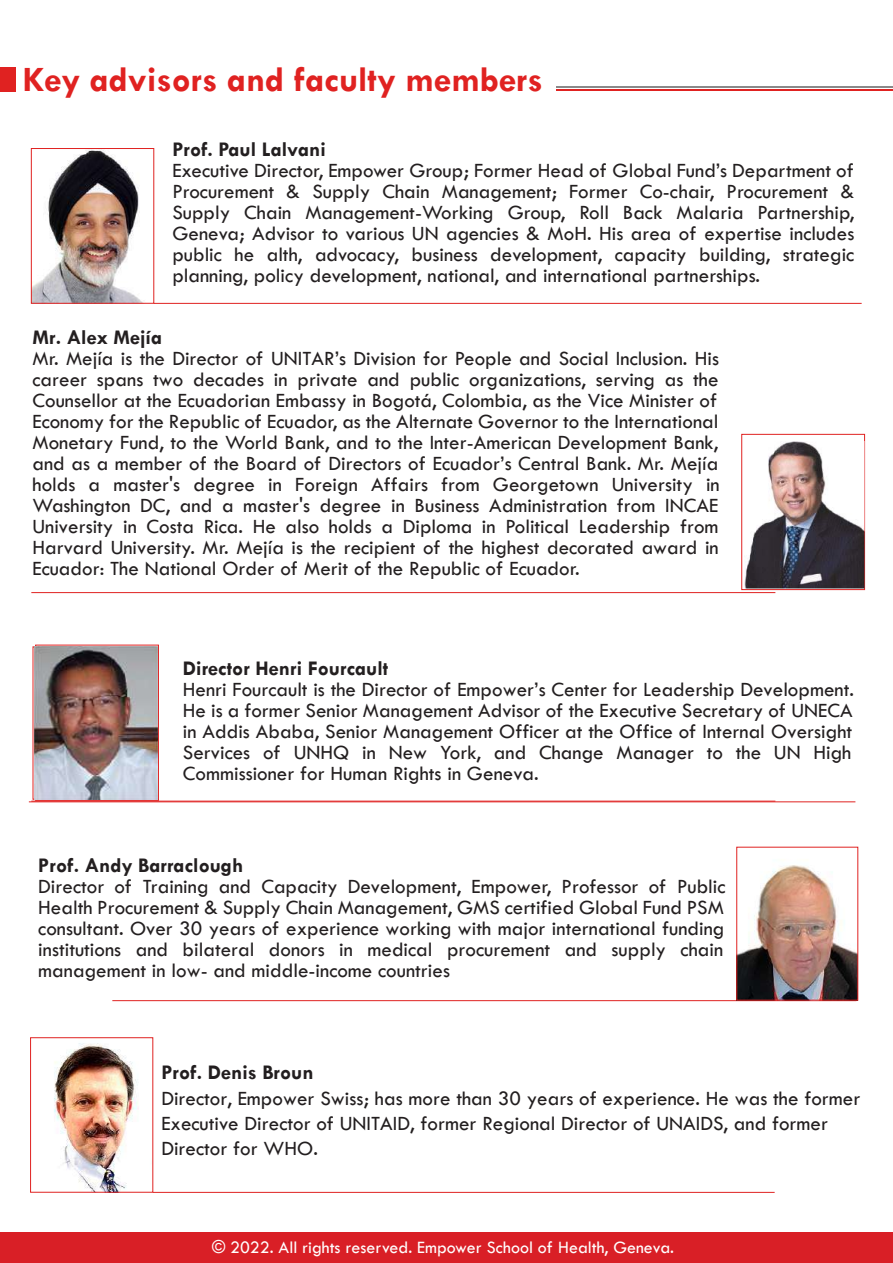
<style>
.page{position:relative;width:893px;height:1263px;background:#fff}
.page>*{position:absolute;margin:0;border:0;box-sizing:border-box;transform-origin:0 0}
.t1{font:700 36px "Tw Cen";color:#e02221}
.t2{font:21px/21px "Tw Cen";color:#231f20;text-align:justify}
.t3{font:21px/25.2px "Tw Cen";color:#221e1f}
.t4{font:700 21px "Tw Cen";color:#231f20}
.t5{font:700 21px "Tw Cen";color:#221e1f}
.t6{font:18px "Tw Cen";color:#fff}
</style>
<div class="page">
<div style="left:0;top:68px;width:15px;height:24px;background:#e02221"></div>
<div style="left:0;top:1233px;width:893px;height:30px;background:#d91f26"></div>
<hr style="left:556px;top:89px;width:337px;height:2px;background:#e02221">
<hr style="left:556px;top:86px;width:337px;height:2px;background:#8a898a">
<hr style="left:118px;top:303px;width:744px;height:1px;background:#e02221">
<hr style="left:112px;top:1000px;width:744px;height:1px;background:#e02221">
<hr style="left:31px;top:1192px;width:744px;height:1px;background:#e02221">
<img style="left:33px;top:150px;width:109px;height:152px">
<div style="left:31px;top:148px;width:123px;height:156px;border:1px solid #e02221"></div>
<img style="left:54px;top:1043px;width:85px;height:147px">
<div style="left:30px;top:1037px;width:123px;height:155px;border:1px solid #e02221"></div>
<img style="left:738px;top:865px;width:118px;height:133px">
<div style="left:736px;top:847px;width:122px;height:153px;border:1px solid #e02221"></div>
<div style="left:35px;top:645px;width:124px;height:156px;border:1px solid #e02221"></div>
<hr style="left:29px;top:801px;width:826px;height:1px;background:#e02221">
<img style="left:33px;top:646px;width:125px;height:154px">
<hr style="left:31px;top:592px;width:744px;height:1px;background:#e02221">
<div style="left:741px;top:434px;width:124px;height:156px;border:1px solid #e02221"></div>
<img style="left:744px;top:441px;width:121px;height:147px">
<h1 class="t1" style="left:22px;top:58px;width:522px">Key advisors and faculty members</h1>
<p class="t4" style="left:172px;top:137px;width:155px">Prof. Paul Lalvani</p>
<p class="t2" style="left:172px;top:160px;width:683px">Executive Director, Empower Group; Former Head of Global Fund’s Department of Procurement &amp; Supply Chain Management; Former Co-chair, Procurement &amp; Supply Chain Management-Working Group, Roll Back Malaria Partnership, Geneva; Advisor to various UN agencies &amp; MoH. His area of expertise includes public he alth, advocacy, business development, capacity building, strategic planning, policy development, national, and international partnerships.</p>
<p class="t4" style="left:33px;top:324px;width:131px">Mr. Alex Mejía</p>
<p class="t2" style="left:33px;top:347px;width:689px;text-align:left">Mr. Mejía is the Director of UNITAR’s Division for People and Social Inclusion. His career spans two decades in private and public organizations, serving as the Counsellor at the Ecuadorian Embassy in Bogotá, Colombia, as the Vice Minister of Economy for the Republic of Ecuador, as the Alternate Governor to the International Monetary Fund, to the World Bank, and to the Inter-American Development Bank, and as a member of the Board of Directors of Ecuador’s Central Bank. Mr. Mejía holds a master's degree in Foreign Affairs from Georgetown University in Washington DC, and a master's degree in Business Administration from INCAE University in Costa Rica. He also holds a Diploma in Political Leadership from Harvard University. Mr. Mejía is the recipient of the highest decorated award in Ecuador: The National Order of Merit of the Republic of Ecuador.</p>
<p class="t4" style="left:183px;top:656px;width:207px">Director Henri Fourcault</p>
<p class="t2" style="left:183px;top:679px;width:673px">Henri Fourcault is the Director of Empower’s Center for Leadership Development.<br>He is a former Senior Management Advisor of the Executive Secretary of UNECA in Addis Ababa, Senior Management Officer at the Office of Internal Oversight Services of UNHQ in New York, and Change Manager to the UN High Commissioner for Human Rights in Geneva.</p>
<p class="t4" style="left:38px;top:852px;width:206px">Prof. Andy Barraclough</p>
<p class="t2" style="left:38px;top:875px;width:689px">Director of Training and Capacity Development, Empower, Professor of Public Health Procurement &amp; Supply Chain Management, GMS certified Global Fund PSM consultant. Over 30 years of experience working with major international funding institutions and bilateral donors in medical procurement and supply chain management in low- and middle-income countries</p>
<p class="t5" style="left:161px;top:1060px;width:154px">Prof. Denis Broun</p>
<p class="t3" style="left:161px;top:1085px;width:701px">Director, Empower Swiss; has more than 30 years of experience. He was the former<br>Executive Director of UNITAID, former Regional Director of UNAIDS, and former<br>Director for WHO.</p>
<p class="t6" style="left:212px;top:1236px;width:464px">© 2022. All rights reserved. Empower School of Health, Geneva.</p>
</div>
